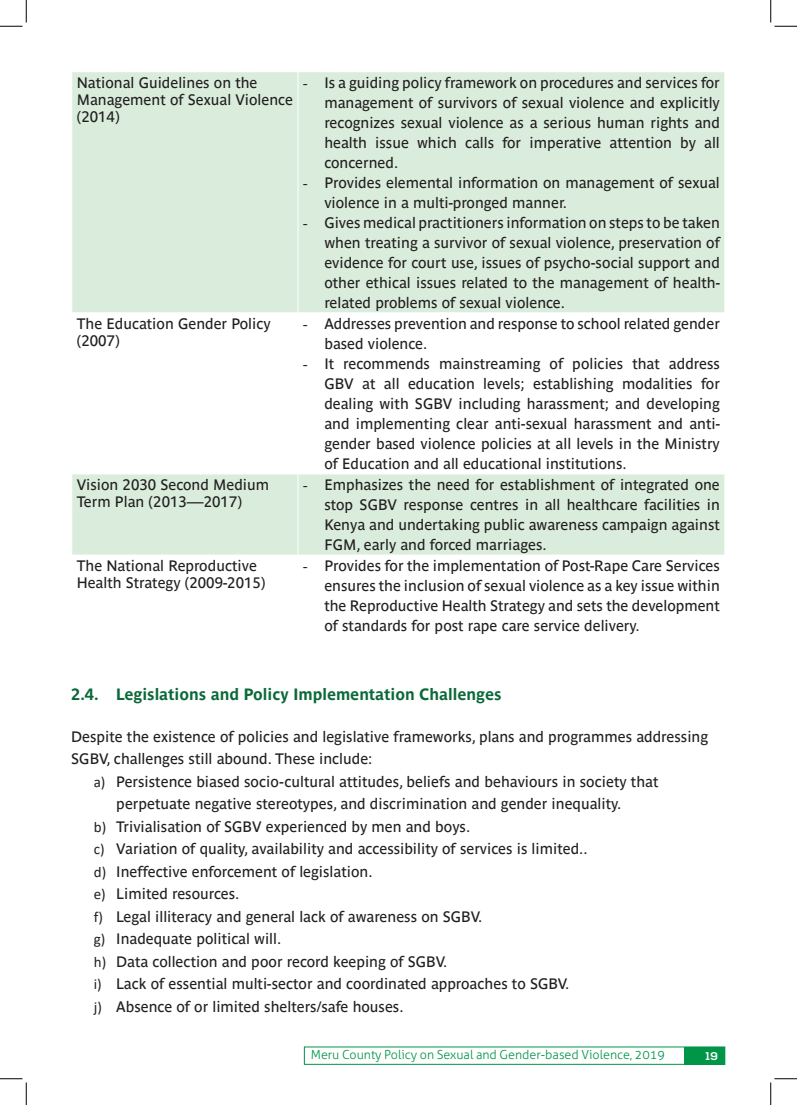
<style>
.page{position:relative;width:797px;height:1105px;background:#fff}
.page>*{position:absolute;margin:0;border:0;box-sizing:border-box;transform-origin:0 0}
.t1{font:700 16.25px "Parisine";color:#0b6938}
.t2{font:15px/20px "Parisine";color:#231f20}
.t3{font:300 12.5px "Aller";color:#019547}
.t4{font:700 11.25px "Nexa";color:#fff}
.s1{font-family:"Times New Roman"}
.s2{font-family:"Calibri"}
</style>
<div class="page">
<div style="left:684px;top:1047px;width:41px;height:17px;background:#019547"></div>
<div style="left:72px;top:72px;width:652px;height:240px;background:#daeddc"></div>
<div style="left:72px;top:474px;width:652px;height:81px;background:#daeddc"></div>
<hr style="left:297px;top:72px;width:1px;height:240px;background:#fff">
<hr style="left:297px;top:474px;width:1px;height:81px;background:#fff">
<svg style="left:0;top:0;width:27px;height:27px"></svg>
<svg style="left:0;top:1078px;width:27px;height:27px"></svg>
<svg style="left:770px;top:0;width:27px;height:27px"></svg>
<svg style="left:770px;top:1078px;width:27px;height:27px"></svg>
<p class="t2" style="left:77px;top:74px;width:218px;line-height:17.2px">National Guidelines on the<br>Management of Sexual Violence (2014)</p>
<p class="t2" style="left:324px;top:72px;width:397px;text-align:justify;text-indent:-21px"><span class="s1">-</span> Is a guiding policy framework on procedures and services for management of survivors of sexual violence and explicitly recognizes sexual violence as a serious human rights and health issue which calls for imperative attention by all concerned.</p>
<p class="t2" style="left:324px;top:172px;width:397px;text-indent:-21px"><span class="s1">-</span> Provides elemental information on management of sexual violence in a multi-pronged manner.</p>
<p class="t2" style="left:324px;top:212px;width:397px;text-align:justify;text-indent:-21px"><span class="s1">-</span> Gives medical practitioners information on steps to be taken when treating a survivor of sexual violence, preservation of evidence for court use, issues of psycho-social support and other ethical issues related to the management of health&shy;related problems of sexual violence.</p>
<p class="t2" style="left:77px;top:315px;width:195px;line-height:17.2px">The Education Gender Policy (2007)</p>
<p class="t2" style="left:324px;top:314px;width:397px;text-indent:-21px"><span class="s1">-</span> Addresses prevention and response to school related gender based violence.</p>
<p class="t2" style="left:324px;top:354px;width:397px;text-align:justify;text-indent:-21px"><span class="s1">-</span> It recommends mainstreaming of policies that address GBV at all education levels; establishing modalities for dealing with SGBV including harassment; and developing and implementing clear anti-sexual harassment and anti&shy;gender based violence policies at all levels in the Ministry of Education and all educational institutions.</p>
<p class="t2" style="left:77px;top:476px;width:194px;line-height:17.2px">Vision 2030 Second Medium<br>Term Plan (2013—2017)</p>
<p class="t2" style="left:324px;top:475px;width:397px;text-align:justify;text-indent:-21px"><span class="s1">-</span> Emphasizes the need for establishment of integrated one stop SGBV response centres in all healthcare facilities in Kenya and undertaking public awareness campaign against FGM, early and forced marriages.</p>
<p class="t2" style="left:77px;top:557px;width:190px;line-height:17.2px">The National Reproductive<br>Health Strategy (2009-2015)</p>
<p class="t2" style="left:324px;top:556px;width:397px;text-align:justify;text-indent:-21px"><span class="s1">-</span> Provides for the implementation of Post-Rape Care Services ensures the inclusion of sexual violence as a key issue within the Reproductive Health Strategy and sets the development of standards for post rape care service delivery.</p>
<p class="t1" style="left:71px;top:684px;width:431px">2.4. Legislations and Policy Implementation Challenges</p>
<p class="t2" style="left:71px;top:725px;width:638px;line-height:22.5px">Despite the existence of policies and legislative frameworks, plans and programmes addressing<br>SGBV, challenges still abound. These include:</p>
<p class="t2" style="left:116px;top:770px;width:543px;line-height:22.5px;text-indent:-22px"><span class="s2">a)</span> Persistence biased socio-cultural attitudes, beliefs and behaviours in society that perpetuate negative stereotypes, and discrimination and gender inequality.</p>
<p class="t2" style="left:94px;top:816px;width:378px"><span class="s2">b)</span> Trivialisation of SGBV experienced by men and boys.</p>
<p class="t2" style="left:94px;top:839px;width:495px"><span class="s2">c)</span> Variation of quality, availability and accessibility of services is limited..</p>
<p class="t2" style="left:94px;top:861px;width:280px"><span class="s2">d)</span> Ineffective enforcement of legislation.</p>
<p class="t2" style="left:94px;top:884px;width:147px"><span class="s2">e)</span> Limited resources.</p>
<p class="t2" style="left:94px;top:906px;width:390px"><span class="s2">f)</span> Legal illiteracy and general lack of awareness on SGBV.</p>
<p class="t2" style="left:94px;top:929px;width:189px"><span class="s2">g)</span> Inadequate political will.</p>
<p class="t2" style="left:94px;top:951px;width:355px"><span class="s2">h)</span> Data collection and poor record keeping of SGBV.</p>
<p class="t2" style="left:94px;top:974px;width:477px"><span class="s2">i)</span> Lack of essential multi-sector and coordinated approaches to SGBV.</p>
<p class="t2" style="left:94px;top:996px;width:311px"><span class="s2">j)</span> Absence of or limited shelters/safe houses.</p>
<p class="t3" style="left:311px;top:1047px;width:355px">Meru County Policy on Sexual and Gender-based Violence, 2019</p>
<p class="t4" style="left:706px;top:1049px;width:13px">19</p>
</div>
